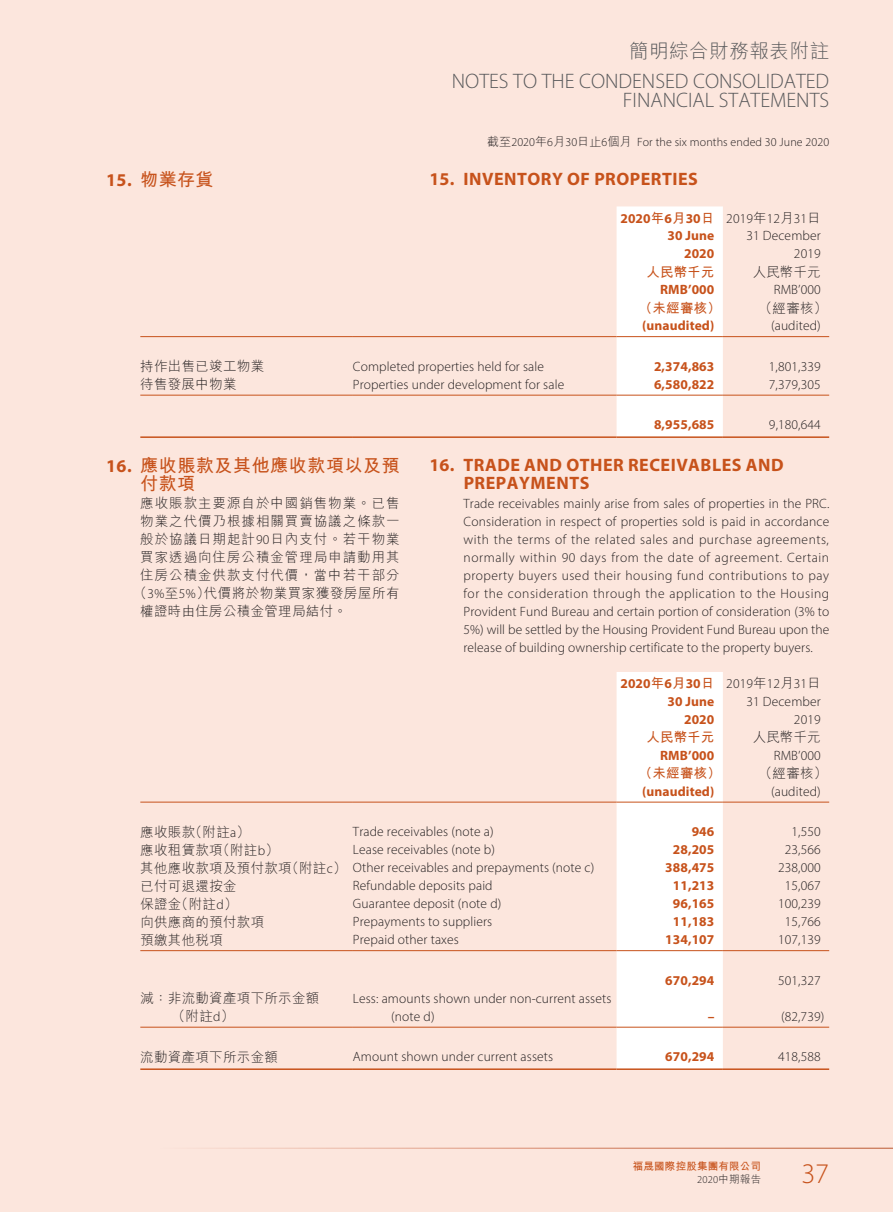
<style>
.page{position:relative;width:893px;height:1212px;background:#fce6dd}
.page>*{position:absolute;margin:0;border:0;box-sizing:border-box;transform-origin:0 0}
.t1{font:300 28.5px "Myriad Pro";color:#c7521b}
.t2{font:300 21px/19.5px "Myriad Pro";color:#57585a;text-align:right}
.t3{font:300 19.5px "M Hei HK";letter-spacing:.03em;color:#57585a}
.t4{font:700 18px/18px "Myriad Pro";letter-spacing:.03em;color:#c7521b}
.t5{font:700 18px/18px "M Hei HK";letter-spacing:.03em;color:#c7521b}
.t6{font:300 13.5px/18px "Myriad Pro";letter-spacing:.01em;color:#231f20;text-align:right}
.t7{font:700 13.5px "Myriad Pro";letter-spacing:.01em;color:#c7521b}
.t8{font:300 13.5px/18px "M Hei HK";letter-spacing:.02em;color:#231f20}
.t9{font:300 13.5px "M Hei HK";letter-spacing:.07em;color:#231f20}
.t10{font:700 13.5px "M Hei HK";letter-spacing:.01em;color:#c7521b}
.t11{font:300 13.5px "M Hei HK";letter-spacing:.04em;color:#231f20}
.t12{font:300 12px "Myriad Pro";letter-spacing:.01em;color:#231f20}
.t13{font:700 10.5px "M Hei HK";letter-spacing:.02em;color:#c7521b}
.t14{font:300 10.5px "Myriad Pro";color:#231f20}
.s1{font-family:"M Hei HK"}
.s2{font-family:"Myriad Pro"}
.s3{font-weight:700;color:#c7521b}
.s4{font-family:"M Hei HK";font-weight:700;color:#c7521b}
</style>
<div class="page">
<hr style="left:0;top:1148px;width:893px;height:1px;background:#fff">
<div style="left:617px;top:206px;width:106px;height:230px;background:#fff"></div>
<hr style="left:140px;top:336px;width:213px;height:1px;background:#c7521b">
<hr style="left:353px;top:336px;width:264px;height:1px;background:#c7521b">
<hr style="left:617px;top:336px;width:106px;height:1px;background:#c7521b">
<hr style="left:723px;top:336px;width:106px;height:1px;background:#c7521b">
<hr style="left:140px;top:395px;width:213px;height:1px;background:#c7521b">
<hr style="left:353px;top:395px;width:264px;height:1px;background:#c7521b">
<hr style="left:617px;top:395px;width:106px;height:1px;background:#c7521b">
<hr style="left:723px;top:395px;width:106px;height:1px;background:#c7521b">
<hr style="left:140px;top:436px;width:213px;height:2px;background:#c7521b">
<hr style="left:353px;top:436px;width:264px;height:2px;background:#c7521b">
<hr style="left:617px;top:436px;width:106px;height:2px;background:#c7521b">
<hr style="left:723px;top:436px;width:106px;height:2px;background:#c7521b">
<div style="left:617px;top:672px;width:106px;height:396px;background:#fff"></div>
<hr style="left:140px;top:802px;width:213px;height:1px;background:#c7521b">
<hr style="left:353px;top:802px;width:264px;height:1px;background:#c7521b">
<hr style="left:617px;top:802px;width:106px;height:1px;background:#c7521b">
<hr style="left:723px;top:802px;width:106px;height:1px;background:#c7521b">
<hr style="left:140px;top:950px;width:213px;height:1px;background:#c7521b">
<hr style="left:353px;top:950px;width:264px;height:1px;background:#c7521b">
<hr style="left:617px;top:950px;width:106px;height:1px;background:#c7521b">
<hr style="left:723px;top:950px;width:106px;height:1px;background:#c7521b">
<hr style="left:140px;top:1027px;width:213px;height:1px;background:#c7521b">
<hr style="left:353px;top:1027px;width:264px;height:1px;background:#c7521b">
<hr style="left:617px;top:1027px;width:106px;height:1px;background:#c7521b">
<hr style="left:723px;top:1027px;width:106px;height:1px;background:#c7521b">
<hr style="left:140px;top:1068px;width:213px;height:2px;background:#c7521b">
<hr style="left:353px;top:1068px;width:264px;height:2px;background:#c7521b">
<hr style="left:617px;top:1068px;width:106px;height:2px;background:#c7521b">
<hr style="left:723px;top:1068px;width:106px;height:2px;background:#c7521b">
<h3 class="t3" style="left:629px;top:41px;width:201px">簡明綜合財務報表附註</h3>
<h2 class="t2" style="left:452px;top:71px;width:379px">NOTES TO THE CONDENSED CONSOLIDATED<br>FINANCIAL STATEMENTS</h2>
<p class="t12" style="left:487px;top:134px;width:344px"><span class="s1">截至</span>2020<span class="s1">年</span>6<span class="s1">月</span>30<span class="s1">日止</span>6<span class="s1">個月</span> For the six months ended 30 June 2020</p>
<h3 class="t5" style="left:106px;top:169px;width:109px"><span class="s2">15.</span> 物業存貨</h3>
<h3 class="t4" style="left:429px;top:169px;width:270px">15. INVENTORY OF PROPERTIES</h3>
<p class="t6" style="left:620px;top:209px;width:202px"><span class="s3">2020</span><span class="s4">年</span><span class="s3">6</span><span class="s4">月</span><span class="s3">30</span><span class="s4">日</span> 2019<span class="s1">年</span>12<span class="s1">月</span>31<span class="s1">日</span></p>
<p class="t7" style="left:668px;top:227px;width:48px">30 June</p>
<p class="t7" style="left:684px;top:245px;width:32px">2020</p>
<p class="t6" style="left:746px;top:227px;width:76px">31 December<br>2019</p>
<p class="t10" style="left:646px;top:262px;width:69px">人民幣千元</p>
<p class="t8" style="left:753px;top:263px;width:69px">人民幣千元</p>
<p class="t7" style="left:660px;top:281px;width:56px">RMB’000</p>
<p class="t6" style="left:774px;top:281px;width:48px">RMB’000</p>
<p class="t10" style="left:639px;top:298px;width:84px">（未經審核）</p>
<p class="t8" style="left:759px;top:299px;width:70px">（經審核）</p>
<p class="t7" style="left:642px;top:317px;width:74px">(unaudited)</p>
<p class="t6" style="left:771px;top:317px;width:51px">(audited)</p>
<p class="t8" style="left:140px;top:357px;width:125px">持作出售已竣工物業</p>
<p class="t6" style="left:353px;top:357px;width:193px">Completed properties held for sale</p>
<p class="t7" style="left:654px;top:357px;width:62px">2,374,863</p>
<p class="t6" style="left:769px;top:357px;width:53px">1,801,339</p>
<p class="t8" style="left:140px;top:375px;width:98px">待售發展中物業</p>
<p class="t6" style="left:353px;top:375px;width:213px">Properties under development for sale</p>
<p class="t7" style="left:654px;top:375px;width:62px">6,580,822</p>
<p class="t6" style="left:769px;top:375px;width:53px">7,379,305</p>
<p class="t7" style="left:654px;top:416px;width:62px">8,955,685</p>
<p class="t6" style="left:769px;top:416px;width:53px">9,180,644</p>
<h3 class="t5" style="left:140px;top:454px;width:261px;text-indent:-34px"><span class="s2">16.</span> 應收賬款及其他應收款項以及預付款項</h3>
<p class="t9" style="left:140px;top:496px;width:261px">應收賬款主要源自於中國銷售物業。已售</p>
<p class="t9" style="left:140px;top:514px;width:261px">物業之代價乃根據相關買賣協議之條款一</p>
<p class="t9" style="left:140px;top:532px;width:261px">般於協議日期起計<span class="s2">90</span>日內支付。若干物業</p>
<p class="t9" style="left:140px;top:550px;width:261px">買家透過向住房公積金管理局申請動用其</p>
<p class="t9" style="left:140px;top:568px;width:261px">住房公積金供款支付代價，當中若干部分</p>
<p class="t11" style="left:134px;top:586px;width:268px">（<span class="s2">3%</span>至<span class="s2">5%</span>）代價將於物業買家獲發房屋所有</p>
<p class="t8" style="left:140px;top:602px;width:208px">權證時由住房公積金管理局結付。</p>
<h3 class="t4" style="left:464px;top:456px;width:321px;text-indent:-34px">16. TRADE AND OTHER RECEIVABLES AND<br>PREPAYMENTS</h3>
<p class="t6" style="left:463px;top:494px;width:367px;text-align:justify">Trade receivables mainly arise from sales of properties in the PRC.<br>Consideration in respect of properties sold is paid in accordance with the terms of the related sales and purchase agreements, normally within 90 days from the date of agreement. Certain property buyers used their housing fund contributions to pay for the consideration through the application to the Housing Provident Fund Bureau and certain portion of consideration (3% to 5%) will be settled by the Housing Provident Fund Bureau upon the release of building ownership certificate to the property buyers.</p>
<p class="t6" style="left:620px;top:675px;width:202px"><span class="s3">2020</span><span class="s4">年</span><span class="s3">6</span><span class="s4">月</span><span class="s3">30</span><span class="s4">日</span> 2019<span class="s1">年</span>12<span class="s1">月</span>31<span class="s1">日</span></p>
<p class="t7" style="left:668px;top:692px;width:48px">30 June</p>
<p class="t7" style="left:684px;top:710px;width:32px">2020</p>
<p class="t6" style="left:746px;top:692px;width:76px">31 December<br>2019</p>
<p class="t10" style="left:646px;top:727px;width:69px">人民幣千元</p>
<p class="t8" style="left:753px;top:728px;width:69px">人民幣千元</p>
<p class="t7" style="left:660px;top:746px;width:56px">RMB’000</p>
<p class="t6" style="left:774px;top:746px;width:48px">RMB’000</p>
<p class="t10" style="left:639px;top:763px;width:84px">（未經審核）</p>
<p class="t8" style="left:759px;top:764px;width:70px">（經審核）</p>
<p class="t7" style="left:642px;top:782px;width:74px">(unaudited)</p>
<p class="t6" style="left:771px;top:782px;width:51px">(audited)</p>
<p class="t8" style="left:140px;top:823px;width:111px">應收賬款（附註<span class="s2">a</span>）</p>
<p class="t6" style="left:353px;top:823px;width:142px">Trade receivables (note a)</p>
<p class="t7" style="left:692px;top:823px;width:24px">946</p>
<p class="t6" style="left:791px;top:823px;width:31px">1,550</p>
<p class="t8" style="left:140px;top:841px;width:140px">應收租賃款項（附註<span class="s2">b</span>）</p>
<p class="t6" style="left:353px;top:841px;width:144px">Lease receivables (note b)</p>
<p class="t7" style="left:673px;top:841px;width:43px">28,205</p>
<p class="t6" style="left:785px;top:841px;width:37px">23,566</p>
<p class="t6" style="left:140px;top:859px;width:455px"><span class="s1">其他應收款項及預付款項（附註</span>c<span class="s1">）</span> Other receivables and prepayments (note c)</p>
<p class="t7" style="left:665px;top:859px;width:51px">388,475</p>
<p class="t6" style="left:778px;top:859px;width:44px">238,000</p>
<p class="t8" style="left:140px;top:876px;width:98px">已付可退還按金</p>
<p class="t6" style="left:353px;top:877px;width:141px">Refundable deposits paid</p>
<p class="t7" style="left:673px;top:877px;width:43px">11,213</p>
<p class="t6" style="left:785px;top:877px;width:37px">15,067</p>
<p class="t8" style="left:140px;top:894px;width:99px">保證金（附註<span class="s2">d</span>）</p>
<p class="t6" style="left:353px;top:895px;width:150px">Guarantee deposit (note d)</p>
<p class="t7" style="left:673px;top:895px;width:43px">96,165</p>
<p class="t6" style="left:778px;top:895px;width:44px">100,239</p>
<p class="t8" style="left:140px;top:912px;width:125px">向供應商的預付款項</p>
<p class="t6" style="left:353px;top:913px;width:141px">Prepayments to suppliers</p>
<p class="t7" style="left:673px;top:913px;width:43px">11,183</p>
<p class="t6" style="left:785px;top:913px;width:37px">15,766</p>
<p class="t8" style="left:140px;top:930px;width:84px">預繳其他稅項</p>
<p class="t6" style="left:353px;top:931px;width:107px">Prepaid other taxes</p>
<p class="t7" style="left:665px;top:931px;width:51px">134,107</p>
<p class="t6" style="left:778px;top:931px;width:44px">107,139</p>
<p class="t7" style="left:665px;top:971px;width:51px">670,294</p>
<p class="t6" style="left:778px;top:971px;width:44px">501,327</p>
<p class="t8" style="left:172px;top:989px;width:149px;text-indent:-32px">減：非流動資產項下所示金額（附註<span class="s2">d</span>）</p>
<p class="t6" style="left:391px;top:989px;width:222px;text-align:left;text-indent:-38px">Less: amounts shown under non-current assets (note d)</p>
<p class="t7" style="left:708px;top:1007px;width:8px">–</p>
<p class="t6" style="left:781px;top:1007px;width:45px">(82,739)</p>
<p class="t8" style="left:140px;top:1048px;width:139px">流動資產項下所示金額</p>
<p class="t6" style="left:353px;top:1048px;width:202px">Amount shown under current assets</p>
<p class="t7" style="left:665px;top:1048px;width:51px">670,294</p>
<p class="t6" style="left:778px;top:1048px;width:44px">418,588</p>
<p class="t13" style="left:633px;top:1158px;width:130px">福晟國際控股集團有限公司</p>
<p class="t14" style="left:697px;top:1173px;width:66px">2020<span class="s1">中期報告</span></p>
<h1 class="t1" style="left:801px;top:1156px;width:29px">37</h1>
</div>
